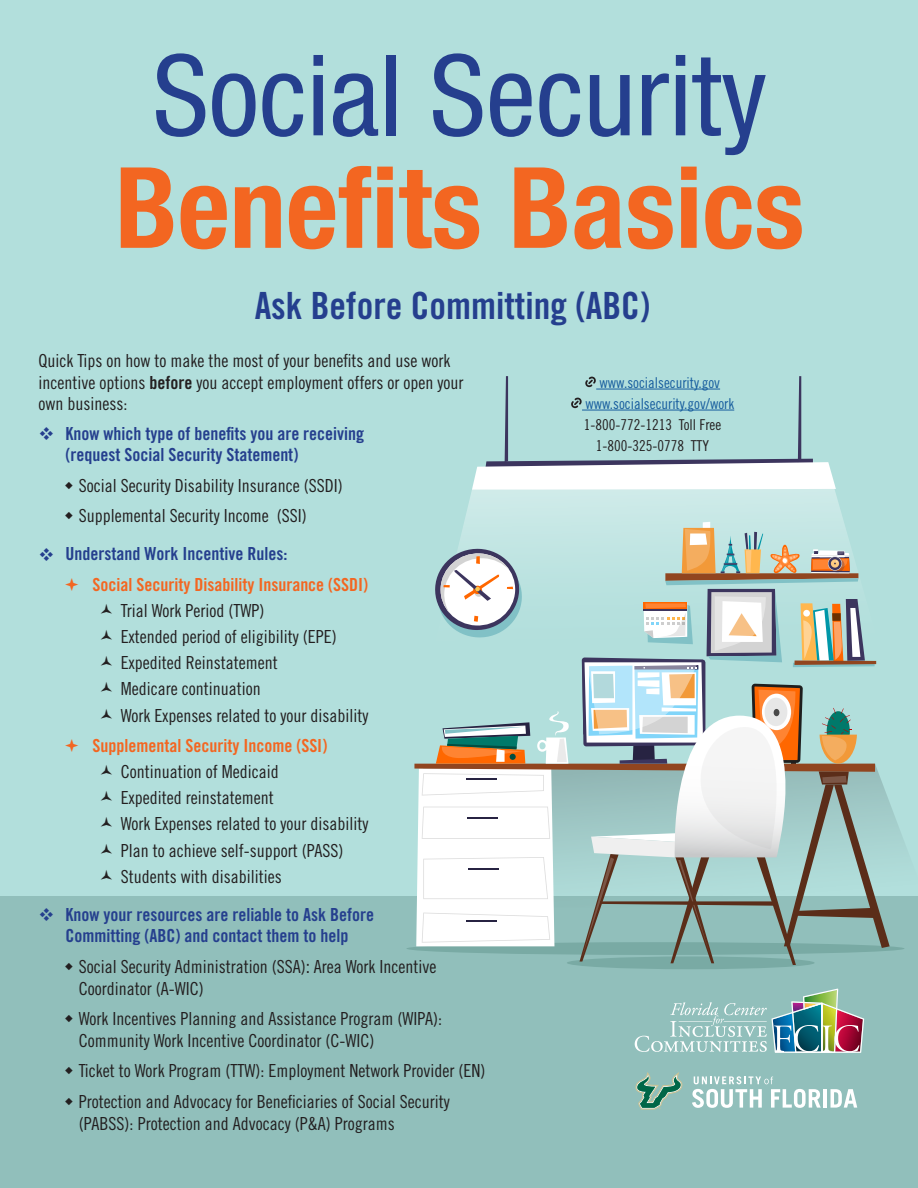
<style>
.page{position:relative;width:918px;height:1188px;background:#b2dfdc}
.page>*{position:absolute;margin:0;border:0;box-sizing:border-box;transform-origin:0 0}
.t1{font:condensed 112.5px "Helvetica Neue LT Std";color:#253f8e}
.t2{font:700 condensed 112.5px "Helvetica Neue LT Std";color:#f36621}
.t3{font:37.5px "Trade Gothic LT Std Bd Cn 20";color:#253f8e}
.t4{font:18px/21.6px "Trade Gothic LT Std Cn 18";color:#231f20}
.t5{font:18px/21.6px "Trade Gothic LT Std Bd Cn 20";color:#253f8e}
.t6{font:18px "Trade Gothic LT Std Bd Cn 20";color:#f36621}
.t7{font:15px "Trade Gothic LT Std Cn 18";color:#175d9e}
.t8{font:15px "Trade Gothic LT Std Cn 18";color:#231f20}
.s1{font-family:"Trade Gothic LT Std Bd Cn 20"}
.s2{font-family:"Helvetica Neue LT Std";font-stretch:condensed}
</style>
<div class="page">
<div style="left:0;top:897px;width:918px;height:291px;background:#91bfbb"></div>
<div style="left:567px;top:956px;width:248px;height:13px;background:#79aaa4;border-radius:50%"></div>
<svg style="left:890px;top:805px;width:28px;height:92px"></svg>
<div style="left:464px;top:490px;width:380px;height:32px;background:#cbe9e7"></div>
<svg style="left:414px;top:522px;width:476px;height:443px"></svg>
<svg style="left:472px;top:376px;width:364px;height:114px"></svg>
<svg style="left:635px;top:989px;width:229px;height:64px"></svg>
<svg style="left:635px;top:1072px;width:47px;height:38px"></svg>
<svg style="left:692px;top:1076px;width:129px;height:32px"></svg>
<hr style="left:823px;top:1089px;width:4px;height:19px;background:#fff">
<svg style="left:831px;top:1089px;width:26px;height:19px"></svg>
<p class="t1" style="left:153px;top:30px;width:616px">Social Security</p>
<p class="t2" style="left:115px;top:140px;width:691px">Benefits Basics</p>
<p class="t3" style="left:255px;top:283px;width:397px">Ask Before Committing (ABC)</p>
<p class="t4" style="left:38px;top:350px;width:426px">Quick Tips on how to make the most of your benefits and use work incentive options <span class="s1">before</span> you accept employment offers or open your own business:</p>
<p class="t5" style="left:65px;top:422px;width:300px;text-indent:-27px">❖ Know which type of benefits you are receiving (request Social Security Statement)</p>
<p class="t4" style="left:79px;top:474px;width:265px">Social Security Disability Insurance (SSDI)</p>
<p class="t4" style="left:79px;top:505px;width:229px">Supplemental Security Income (SSI)</p>
<p class="t5" style="left:38px;top:543px;width:250px">❖ Understand Work Incentive Rules:</p>
<p class="t6" style="left:92px;top:574px;width:277px">Social Security Disability Insurance (SSDI)</p>
<p class="t4" style="left:121px;top:600px;width:145px">Trial Work Period (TWP)</p>
<p class="t4" style="left:121px;top:626px;width:217px">Extended period of eligibility (EPE)</p>
<p class="t4" style="left:121px;top:652px;width:158px">Expedited Reinstatement</p>
<p class="t4" style="left:121px;top:678px;width:141px">Medicare continuation</p>
<p class="t4" style="left:121px;top:704px;width:249px">Work Expenses related to your disability</p>
<p class="t6" style="left:92px;top:735px;width:236px">Supplemental Security Income (SSI)</p>
<p class="t4" style="left:121px;top:761px;width:159px">Continuation of Medicaid</p>
<p class="t4" style="left:121px;top:787px;width:154px">Expedited reinstatement</p>
<p class="t4" style="left:121px;top:813px;width:249px">Work Expenses related to your disability</p>
<p class="t4" style="left:121px;top:839px;width:224px">Plan to achieve self-support (PASS)</p>
<p class="t4" style="left:121px;top:865px;width:162px">Students with disabilities</p>
<p class="t5" style="left:38px;top:903px;width:337px;text-align:center">❖ Know your resources are reliable to Ask Before<br>Committing (ABC) and contact them to help</p>
<p class="t4" style="left:79px;top:956px;width:359px">Social Security Administration (SSA)<span class="s2">:</span> Area Work Incentive<br>Coordinator (A-WIC)</p>
<p class="t4" style="left:79px;top:1008px;width:365px">Work Incentives Planning and Assistance Program (WIPA):<br>Community Work Incentive Coordinator (C-WIC)</p>
<p class="t4" style="left:79px;top:1060px;width:408px">Ticket to Work Program (TTW): Employment Network Provider (EN)</p>
<p class="t4" style="left:79px;top:1091px;width:372px">Protection and Advocacy for Beneficiaries of Social Security (PABSS): Protection and Advocacy (P&amp;A) Programs</p>
<p class="t7" style="left:600px;top:373px;width:122px">www.socialsecurity.gov</p>
<p class="t7" style="left:585px;top:394px;width:150px">www.socialsecurity.gov/work</p>
<p class="t8" style="left:584px;top:415px;width:139px">1-800-772-1213 Toll Free</p>
<p class="t8" style="left:596px;top:436px;width:115px">1-800-325-0778 TTY</p>
</div>
